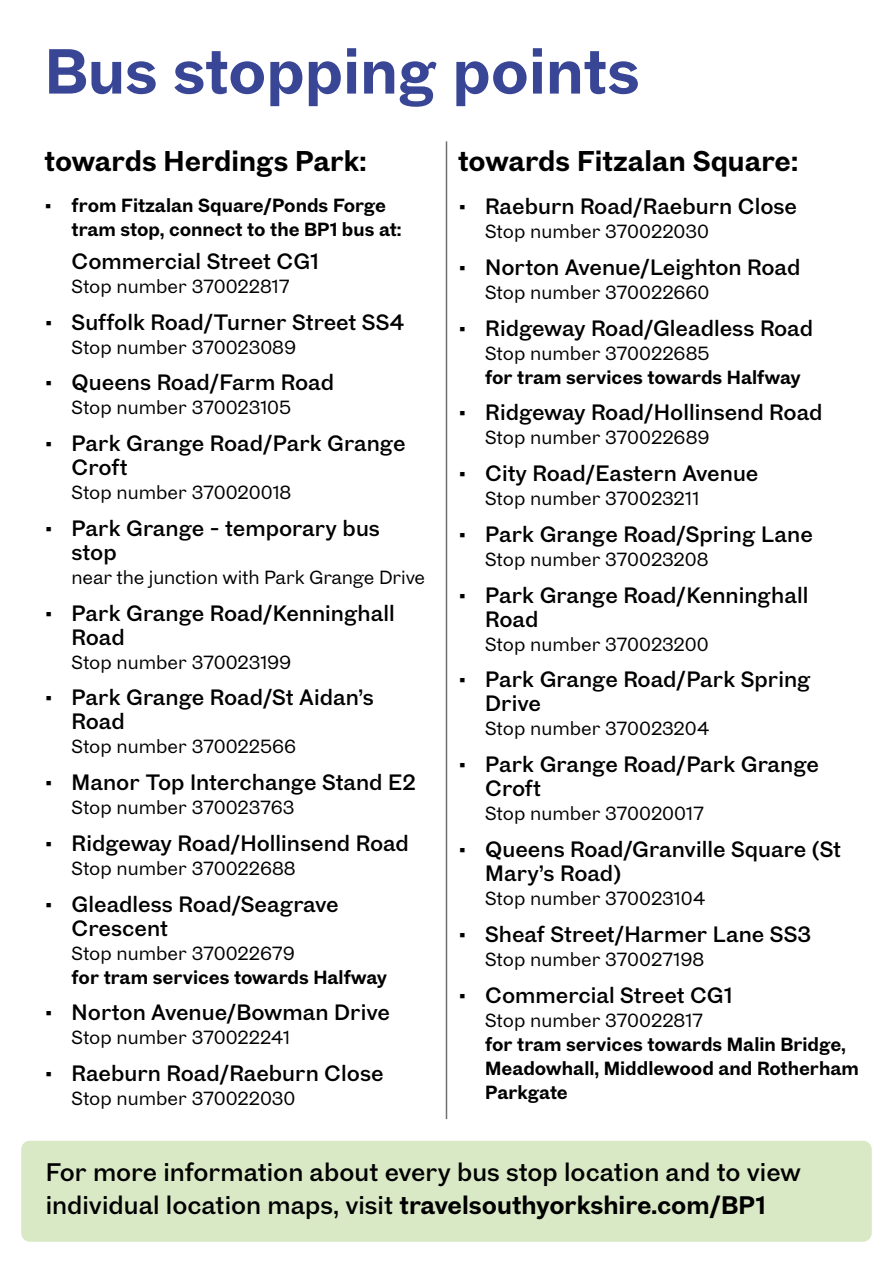
<style>
.page{position:relative;width:893px;height:1263px;background:#fff}
.page>*{position:absolute;margin:0;border:0;box-sizing:border-box;transform-origin:0 0}
.t1{font:700 60px "Touvlo";color:#394696}
.t2{font:700 27px "Touvlo";color:#000}
.t3{font:500 24px/33px "Touvlo";color:#000}
.t4{font:500 21px/24px "Touvlo";color:#000}
.t5{font:18px "Touvlo";color:#000}
.t6{font:700 18px/24px "Touvlo";color:#000}
.s1{font-weight:700}
</style>
<div class="page">
<div style="left:21px;top:1141px;width:851px;height:101px;background:#d9e9c5;border-radius:9px"></div>
<hr style="left:446px;top:141px;width:1px;height:978px;background:#706f6f">
<h1 class="t1" style="left:45px;top:27px;width:597px">Bus stopping points</h1>
<p class="t2" style="left:45px;top:141px;width:323px">towards Herdings Park:</p>
<p class="t6" style="left:72px;top:192px;width:331px;text-indent:-27px">• from Fitzalan Square/Ponds Forge tram stop, connect to the BP1 bus at:</p>
<p class="t4" style="left:72px;top:248px;width:249px">Commercial Street CG1</p>
<p class="t5" style="left:72px;top:273px;width:220px">Stop number 370022817</p>
<p class="t4" style="left:45px;top:309px;width:361px">• Suffolk Road/Turner Street SS4</p>
<p class="t5" style="left:72px;top:334px;width:226px">Stop number 370023089</p>
<p class="t4" style="left:45px;top:370px;width:291px">• Queens Road/Farm Road</p>
<p class="t5" style="left:72px;top:395px;width:221px">Stop number 370023105</p>
<p class="t4" style="left:72px;top:430px;width:335px;text-indent:-27px">• Park Grange Road/Park Grange<br>Croft</p>
<p class="t5" style="left:72px;top:479px;width:221px">Stop number 370020018</p>
<p class="t4" style="left:72px;top:515px;width:310px;text-indent:-27px">• Park Grange - temporary bus stop</p>
<p class="t5" style="left:72px;top:564px;width:355px">near the junction with Park Grange Drive</p>
<p class="t4" style="left:72px;top:600px;width:325px;text-indent:-27px">• Park Grange Road/Kenninghall<br>Road</p>
<p class="t5" style="left:72px;top:649px;width:221px">Stop number 370023199</p>
<p class="t4" style="left:72px;top:685px;width:304px;text-indent:-27px">• Park Grange Road/St Aidan’s<br>Road</p>
<p class="t5" style="left:72px;top:734px;width:226px">Stop number 370022566</p>
<p class="t4" style="left:45px;top:769px;width:372px">• Manor Top Interchange Stand E2</p>
<p class="t5" style="left:72px;top:794px;width:224px">Stop number 370023763</p>
<p class="t4" style="left:45px;top:830px;width:366px">• Ridgeway Road/Hollinsend Road</p>
<p class="t5" style="left:72px;top:855px;width:226px">Stop number 370022688</p>
<p class="t4" style="left:72px;top:891px;width:269px;text-indent:-27px">• Gleadless Road/Seagrave<br>Crescent</p>
<p class="t5" style="left:72px;top:940px;width:225px">Stop number 370022679</p>
<p class="t6" style="left:72px;top:964px;width:317px">for tram services towards Halfway</p>
<p class="t4" style="left:45px;top:1000px;width:347px">• Norton Avenue/Bowman Drive</p>
<p class="t5" style="left:72px;top:1025px;width:220px">Stop number 370022241</p>
<p class="t4" style="left:45px;top:1060px;width:340px">• Raeburn Road/Raeburn Close</p>
<p class="t5" style="left:72px;top:1085px;width:225px">Stop number 370022030</p>
<p class="t2" style="left:458px;top:141px;width:341px">towards Fitzalan Square:</p>
<p class="t4" style="left:458px;top:194px;width:340px">• Raeburn Road/Raeburn Close</p>
<p class="t5" style="left:485px;top:218px;width:225px">Stop number 370022030</p>
<p class="t4" style="left:458px;top:254px;width:344px">• Norton Avenue/Leighton Road</p>
<p class="t5" style="left:485px;top:279px;width:226px">Stop number 370022660</p>
<p class="t4" style="left:458px;top:315px;width:356px">• Ridgeway Road/Gleadless Road</p>
<p class="t5" style="left:485px;top:340px;width:226px">Stop number 370022685</p>
<p class="t6" style="left:485px;top:364px;width:317px">for tram services towards Halfway</p>
<p class="t4" style="left:458px;top:400px;width:366px">• Ridgeway Road/Hollinsend Road</p>
<p class="t5" style="left:485px;top:425px;width:226px">Stop number 370022689</p>
<p class="t4" style="left:458px;top:461px;width:302px">• City Road/Eastern Avenue</p>
<p class="t5" style="left:485px;top:485px;width:215px">Stop number 370023211</p>
<p class="t4" style="left:458px;top:521px;width:356px">• Park Grange Road/Spring Lane</p>
<p class="t5" style="left:485px;top:546px;width:225px">Stop number 370023208</p>
<p class="t4" style="left:485px;top:582px;width:325px;text-indent:-27px">• Park Grange Road/Kenninghall<br>Road</p>
<p class="t5" style="left:485px;top:631px;width:225px">Stop number 370023200</p>
<p class="t4" style="left:485px;top:667px;width:327px;text-indent:-27px">• Park Grange Road/Park Spring<br>Drive</p>
<p class="t5" style="left:485px;top:716px;width:226px">Stop number 370023204</p>
<p class="t4" style="left:485px;top:752px;width:335px;text-indent:-27px">• Park Grange Road/Park Grange<br>Croft</p>
<p class="t5" style="left:485px;top:800px;width:221px">Stop number 370020017</p>
<p class="t4" style="left:485px;top:836px;width:357px;text-indent:-27px">• Queens Road/Granville Square (St<br>Mary’s Road)</p>
<p class="t5" style="left:485px;top:885px;width:222px">Stop number 370023104</p>
<p class="t4" style="left:458px;top:921px;width:355px">• Sheaf Street/Harmer Lane SS3</p>
<p class="t5" style="left:485px;top:946px;width:221px">Stop number 370027198</p>
<p class="t4" style="left:458px;top:982px;width:276px">• Commercial Street CG1</p>
<p class="t5" style="left:485px;top:1007px;width:220px">Stop number 370022817</p>
<p class="t6" style="left:485px;top:1031px;width:375px">for tram services towards Malin Bridge,<br>Meadowhall, Middlewood and Rotherham<br>Parkgate</p>
<p class="t3" style="left:46px;top:1154px;width:757px">For more information about every bus stop location and to view individual location maps, visit <span class="s1">travelsouthyorkshire.com/BP1</span></p>
</div>
